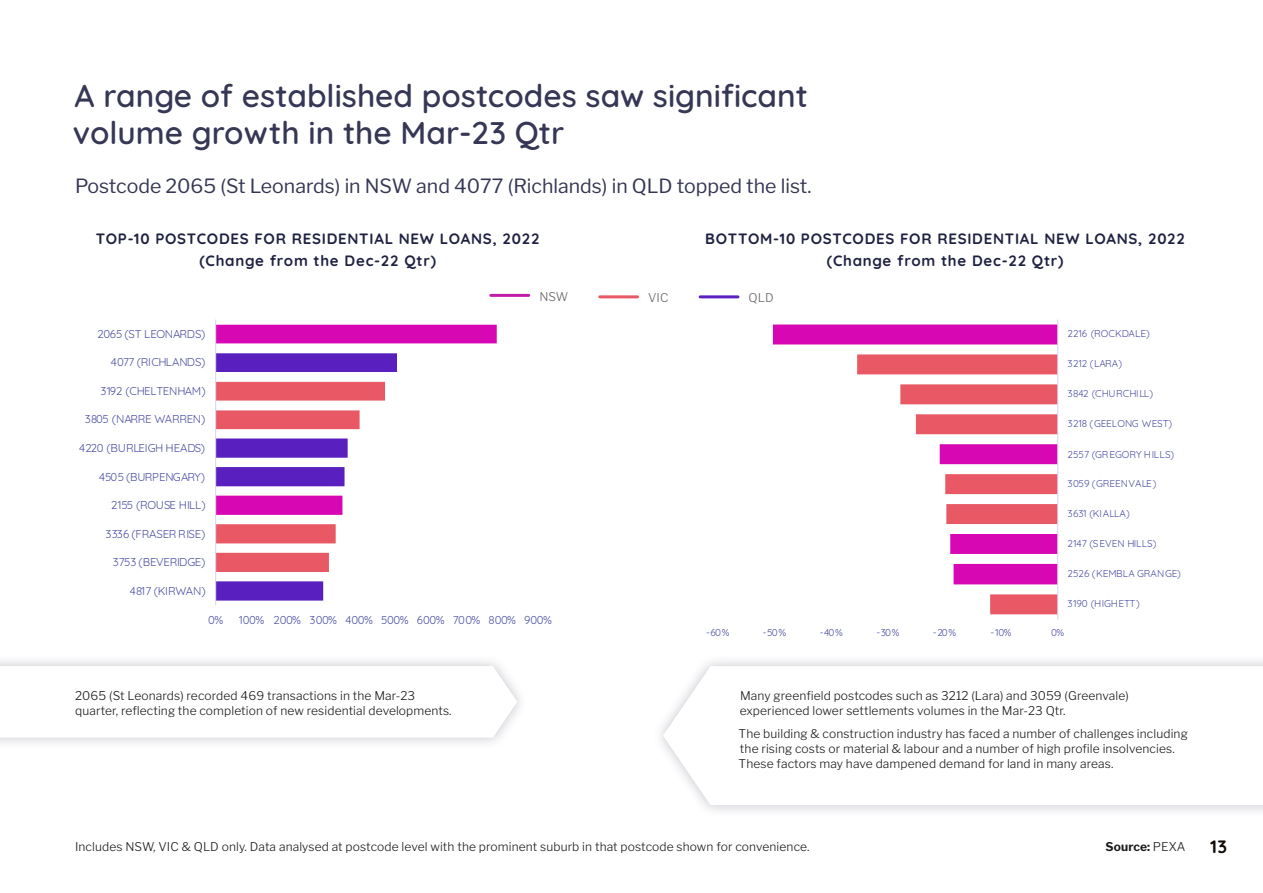
<style>
.page{position:relative;width:1263px;height:893px;background:#fff}
.page>*{position:absolute;margin:0;border:0;box-sizing:border-box;transform-origin:0 0}
.t1{font:600 31.5px/37.8px "Quicksand";color:#353755}
.t2{font:19.5px "Libre Franklin";color:#353755}
.t3{font:700 18px "Quicksand";color:#100906}
.t4{font:700 15px/22.5px "Quicksand";letter-spacing:.05em;color:#1f2142;text-align:center}
.t5{font:300 12px/15px "Libre Franklin";letter-spacing:.01em;color:#1a1a1a}
.t6{font:700 12px "Libre Franklin";letter-spacing:.01em;color:#1a1a1a}
.t7{font:300 12px "Libre Franklin";letter-spacing:.01em;color:#666}
.t8{font:11.4px "Quicksand";letter-spacing:-.02em;color:#4e50a3}
.t9{font:9.9px "Quicksand";letter-spacing:-.005em;color:#4e50a3}
.t10{font:9.9px "Quicksand";letter-spacing:.015em;color:#4e50a3}
.t11{font:9.9px "Quicksand";letter-spacing:.02em;color:#4e50a3}
.s1{font-weight:300}
</style>
<div class="page">
<hr style="left:491px;top:294px;width:38px;height:3px;background:#c31ca7">
<hr style="left:600px;top:295px;width:37px;height:3px;background:#e95965">
<hr style="left:700px;top:295px;width:38px;height:3px;background:#5a21bf">
<div style="left:216px;top:325px;width:281px;height:19px;background:#d708b3"></div>
<svg style="left:216px;top:353px;width:181px;height:248px"></svg>
<hr style="left:215px;top:320px;width:1px;height:285px;background:#d5d6eb">
<div style="left:773px;top:325px;width:284px;height:20px;background:#d708b3"></div>
<svg style="left:857px;top:354px;width:200px;height:260px"></svg>
<hr style="left:1057px;top:320px;width:1px;height:299px;background:#d5d6eb">
<div style="left:0;top:654px;width:529px;height:97px;background:#1f2142;opacity:.25"></div>
<svg style="left:0;top:666px;width:517px;height:72px"></svg>
<div style="left:651px;top:654px;width:612px;height:164px;background:#1f2142;opacity:.25"></div>
<svg style="left:663px;top:666px;width:600px;height:139px"></svg>
<h1 class="t1" style="left:73px;top:73px;width:736px">A range of established postcodes saw significant volume growth in the Mar-23 Qtr</h1>
<h2 class="t2" style="left:75px;top:171px;width:738px">Postcode 2065 (St Leonards) in NSW and 4077 (Richlands) in QLD topped the list.</h2>
<p class="t4" style="left:96px;top:226px;width:445px">TOP-10 POSTCODES FOR RESIDENTIAL NEW LOANS, 2022 (Change from the Dec-22 Qtr)</p>
<p class="t4" style="left:705px;top:226px;width:481px">BOTTOM-10 POSTCODES FOR RESIDENTIAL NEW LOANS, 2022 (Change from the Dec-22 Qtr)</p>
<p class="t8" style="left:97px;top:325px;width:110px">2065 (ST LEONARDS)</p>
<p class="t8" style="left:111px;top:353px;width:96px">4077 (RICHLANDS)</p>
<p class="t8" style="left:101px;top:382px;width:107px">3192 (CHELTENHAM)</p>
<p class="t8" style="left:85px;top:411px;width:122px">3805 (NARRE WARREN)</p>
<p class="t8" style="left:79px;top:439px;width:127px">4220 (BURLEIGH HEADS)</p>
<p class="t8" style="left:99px;top:468px;width:108px">4505 (BURPENGARY)</p>
<p class="t8" style="left:111px;top:496px;width:96px">2155 (ROUSE HILL)</p>
<p class="t8" style="left:106px;top:525px;width:101px">3336 (FRASER RISE)</p>
<p class="t8" style="left:113px;top:553px;width:94px">3753 (BEVERIDGE)</p>
<p class="t8" style="left:130px;top:582px;width:77px">4817 (KIRWAN)</p>
<p class="t7" style="left:539px;top:287px;width:31px">NSW</p>
<p class="t7" style="left:648px;top:289px;width:22px">VIC</p>
<p class="t7" style="left:748px;top:289px;width:27px">QLD</p>
<p class="t8" style="left:208px;top:611px;width:17px">0%</p>
<p class="t8" style="left:239px;top:611px;width:315px">100% 200% 300% 400% 500% 600% 700% 800% 900%</p>
<p class="t9" style="left:1067px;top:326px;width:84px">2216 (ROCKDALE)</p>
<p class="t9" style="left:1067px;top:356px;width:56px">3212 (LARA)</p>
<p class="t10" style="left:1067px;top:386px;width:87px">3842 (CHURCHILL)</p>
<p class="t9" style="left:1067px;top:416px;width:106px">3218 (GEELONG WEST)</p>
<p class="t9" style="left:1067px;top:446px;width:108px">2557 (GREGORY HILLS)</p>
<p class="t9" style="left:1067px;top:476px;width:91px">3059 (GREENVALE)</p>
<p class="t11" style="left:1067px;top:506px;width:64px">3631 (KIALLA)</p>
<p class="t9" style="left:1067px;top:536px;width:91px">2147 (SEVEN HILLS)</p>
<p class="t9" style="left:1067px;top:566px;width:115px">2526 (KEMBLA GRANGE)</p>
<p class="t9" style="left:1067px;top:596px;width:74px">3190 (HIGHETT)</p>
<p class="t9" style="left:706px;top:625px;width:25px">-60%</p>
<p class="t9" style="left:763px;top:625px;width:25px">-50%</p>
<p class="t9" style="left:820px;top:625px;width:25px">-40%</p>
<p class="t9" style="left:876px;top:625px;width:25px">-30%</p>
<p class="t9" style="left:933px;top:625px;width:25px">-20%</p>
<p class="t9" style="left:990px;top:625px;width:23px">-10%</p>
<p class="t9" style="left:1051px;top:625px;width:15px">0%</p>
<p class="t5" style="left:75px;top:687px;width:378px">2065 (St Leonards) recorded 469 transactions in the Mar-23 quarter, reflecting the completion of new residential developments.</p>
<p class="t5" style="left:740px;top:687px;width:391px">Many greenfield postcodes such as 3212 (Lara) and 3059 (Greenvale) experienced lower settlements volumes in the Mar-23 Qtr.</p>
<p class="t5" style="left:739px;top:725px;width:451px">The building &amp; construction industry has faced a number of challenges including the rising costs or material &amp; labour and a number of high profile insolvencies.<br>These factors may have dampened demand for land in many areas.</p>
<p class="t5" style="left:75px;top:838px;width:736px">Includes NSW, VIC &amp; QLD only. Data analysed at postcode level with the prominent suburb in that postcode shown for convenience.</p>
<p class="t6" style="left:1105px;top:837px;width:81px">Source: <span class="s1">PEXA</span></p>
<h3 class="t3" style="left:1210px;top:833px;width:18px">13</h3>
</div>
